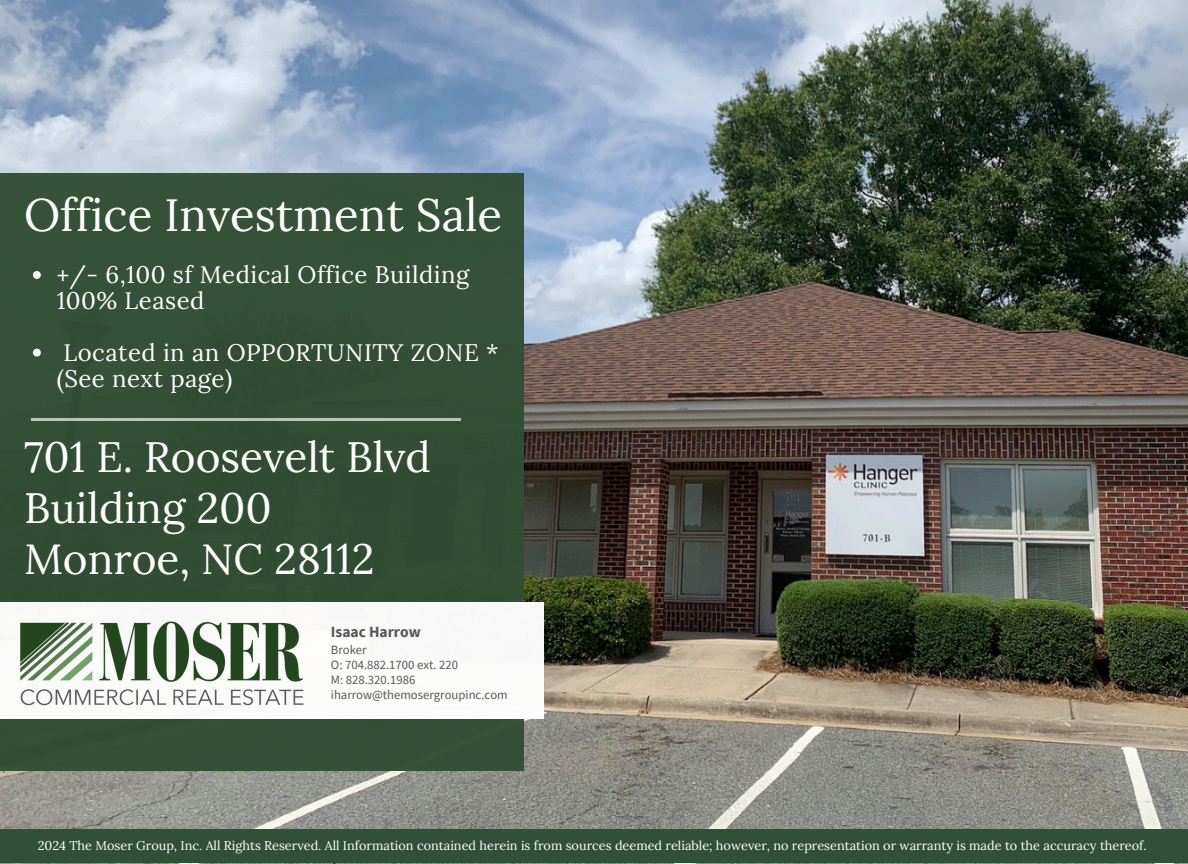
<style>
.page{position:relative;width:1188px;height:864px;background:#fff}
.page>*{position:absolute;margin:0;border:0;box-sizing:border-box;transform-origin:0 0}
.t1{font:45.45px "Lora";color:#fff}
.t2{font:42.3px/50.8px "Lora";color:#fff}
.t3{font:23.85px/25.8px "Lora";letter-spacing:.02em;color:#fff}
.t4{font:700 15.45px "Source Sans Pro";color:#575759}
.t5{font:12.75px "Lora";color:#fff}
.t6{font:12.75px/14.9px "Source Sans Pro";color:#575759}
</style>
<div class="page">
<img style="left:0;top:0;width:1188px;height:864px">
<div style="left:0;top:173px;width:523px;height:598px;background:#314f34"></div>
<div style="left:0;top:602px;width:543px;height:117px;background:#fff"></div>
<hr style="left:32px;top:419px;width:428px;height:1px;background:#c1c7bb">
<div style="left:0;top:830px;width:1188px;height:33px;background:#315039"></div>
<img style="left:20px;top:621px;width:284px;height:85px">
<svg style="left:33px;top:271px;width:8px;height:8px"></svg>
<svg style="left:33px;top:349px;width:8px;height:8px"></svg>
<h1 class="t1" style="left:24px;top:186px;width:480px">Office Investment Sale</h1>
<p class="t3" style="left:57px;top:262px;width:414px">+/- 6,100 sf Medical Office Building<br>100% Leased</p>
<p class="t3" style="left:57px;top:339px;width:443px">Located in an OPPORTUNITY ZONE * (See next page)</p>
<p class="t2" style="left:24px;top:431px;width:408px">701 E. Roosevelt Blvd<br>Building 200<br>Monroe, NC 28112</p>
<p class="t4" style="left:331px;top:622px;width:91px">Isaac Harrow</p>
<p class="t6" style="left:331px;top:642px;width:178px">Broker<br>O: 704.882.1700 ext. 220<br>M: 828.320.1986 iharrow@themosergroupinc.com</p>
<h1 class="t5" style="left:38px;top:837px;width:1110px">2024 The Moser Group, Inc. All Rights Reserved. All Information contained herein is from sources deemed reliable; however, no representation or warranty is made to the accuracy thereof.</h1>
</div>
